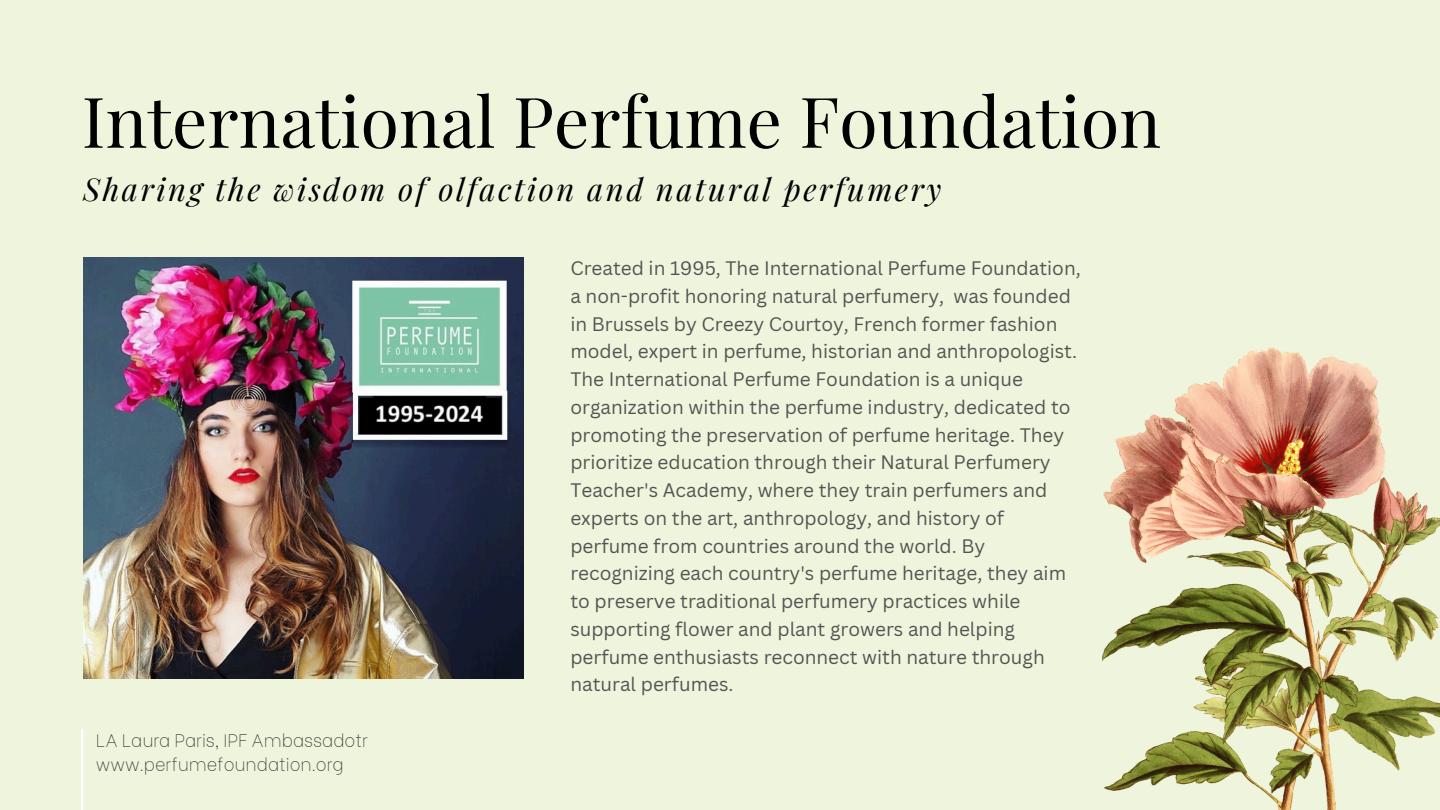
<style>
.page{position:relative;width:1440px;height:810px;background:#eef5dc}
.page>*{position:absolute;margin:0;border:0;box-sizing:border-box;transform-origin:0 0}
.t1{font:70px "Playfair Display";color:#000}
.t2{font:italic 31px "Playfair Display";letter-spacing:.08em;color:#000}
.t3{font:19px/27.8px "Canva Sans";color:#545454}
.t4{font:100 18px "Be Vietnam";color:#333}
</style>
<div class="page">
<img style="left:1102px;top:348px;width:338px;height:462px">
<hr style="left:81px;top:729px;width:2px;height:81px;background:#fff">
<img style="left:83px;top:258px;width:441px;height:420px">
<h2 class="t1" style="left:82px;top:72px;width:1081px">International Perfume Foundation</h2>
<p class="t2" style="left:83px;top:167px;width:860px">Sharing the wisdom of olfaction and natural perfumery</p>
<p class="t4" style="left:96px;top:726px;width:273px">LA Laura Paris, IPF Ambassadotr</p>
<p class="t4" style="left:96px;top:750px;width:249px">www.perfumefoundation.org</p>
<p class="t3" style="left:570px;top:254px;width:512px">Created in 1995, The International Perfume Foundation, a non-profit honoring natural perfumery, was founded in Brussels by Creezy Courtoy, French former fashion model, expert in perfume, historian and anthropologist.<br>The International Perfume Foundation is a unique organization within the perfume industry, dedicated to promoting the preservation of perfume heritage. They prioritize education through their Natural Perfumery Teacher's Academy, where they train perfumers and experts on the art, anthropology, and history of perfume from countries around the world. By recognizing each country's perfume heritage, they aim to preserve traditional perfumery practices while supporting flower and plant growers and helping perfume enthusiasts reconnect with nature through natural perfumes.</p>
</div>
